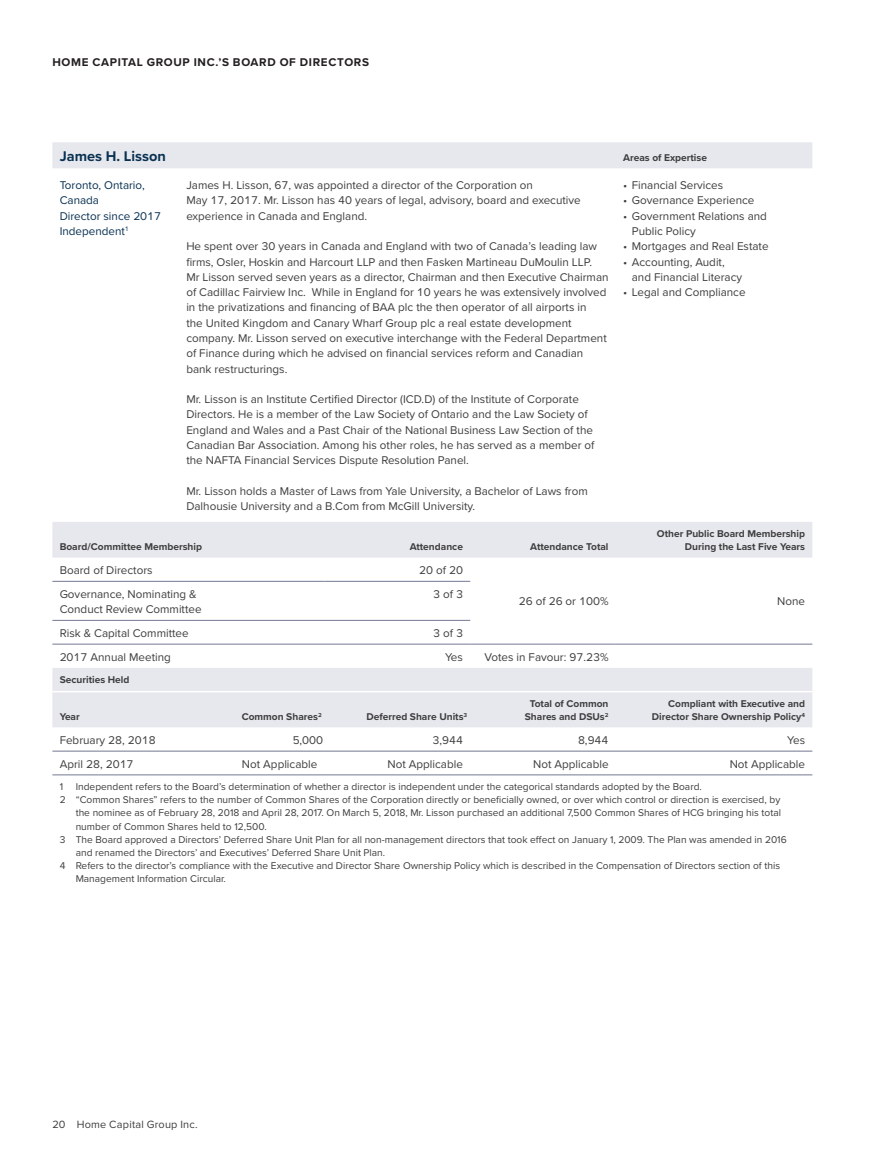
<style>
.page{position:relative;width:891px;height:1161px;background:#fff}
.page>*{position:absolute;margin:0;border:0;box-sizing:border-box;transform-origin:0 0}
.t1{font:700 14.55px "Proxima Nova";color:#093152}
.t2{font:11.7px/15.3px "Proxima Nova";color:#3e3e3f}
.t3{font:11.7px/15.3px "Proxima Nova";color:#093152}
.t4{font:700 11.7px "Proxima Nova";letter-spacing:.06em;color:#231f20}
.t5{font:10.95px "Proxima Nova";letter-spacing:.02em;color:#3e3e3f}
.t6{font:10.2px "Proxima Nova";color:#3e3e3f}
.t7{font:700 10.2px/13px "Proxima Nova";color:#3e3e3f;text-align:right}
</style>
<div class="page">
<svg style="left:52px;top:142px;width:760px;height:585px"></svg>
<hr style="left:325px;top:581px;width:145px;height:1px;background:#737992">
<hr style="left:52px;top:691px;width:760px;height:1px;background:#fff">
<hr style="left:52px;top:581px;width:273px;height:1px;background:#737992">
<hr style="left:52px;top:620px;width:418px;height:1px;background:#737992">
<hr style="left:52px;top:644px;width:418px;height:1px;background:#737992">
<hr style="left:616px;top:644px;width:196px;height:1px;background:#737992">
<hr style="left:470px;top:644px;width:146px;height:1px;background:#737992">
<hr style="left:52px;top:775px;width:760px;height:1px;background:#737992">
<hr style="left:52px;top:751px;width:760px;height:1px;background:#71778f">
<p class="t4" style="left:52px;top:57px;width:318px">HOME CAPITAL GROUP INC.’S BOARD OF DIRECTORS</p>
<p class="t1" style="left:60px;top:151px;width:108px">James H. Lisson</p>
<p class="t7" style="left:623px;top:152px;width:85px">Areas of Expertise</p>
<p class="t3" style="left:60px;top:178px;width:103px">Toronto, Ontario,<br>Canada<br>Director since 2017<br>Independent<sup>1</sup></p>
<p class="t2" style="left:186px;top:178px;width:396px">James H. Lisson, 67, was appointed a director of the Corporation on<br>May 17, 2017. Mr. Lisson has 40 years of legal, advisory, board and executive experience in Canada and England.</p>
<p class="t2" style="left:186px;top:240px;width:424px">He spent over 30 years in Canada and England with two of Canada’s leading law firms, Osler, Hoskin and Harcourt LLP and then Fasken Martineau DuMoulin LLP.<br>Mr Lisson served seven years as a director, Chairman and then Executive Chairman of Cadillac Fairview Inc. While in England for 10 years he was extensively involved in the privatizations and financing of BAA plc the then operator of all airports in<br>the United Kingdom and Canary Wharf Group plc a real estate development company. Mr. Lisson served on executive interchange with the Federal Department of Finance during which he advised on financial services reform and Canadian bank restructurings.</p>
<p class="t2" style="left:186px;top:392px;width:410px">Mr. Lisson is an Institute Certified Director (ICD.D) of the Institute of Corporate Directors. He is a member of the Law Society of Ontario and the Law Society of England and Wales and a Past Chair of the National Business Law Section of the Canadian Bar Association. Among his other roles, he has served as a member of the NAFTA Financial Services Dispute Resolution Panel.</p>
<p class="t2" style="left:186px;top:484px;width:403px">Mr. Lisson holds a Master of Laws from Yale University, a Bachelor of Laws from<br>Dalhousie University and a B.Com from McGill University.</p>
<p class="t2" style="left:623px;top:178px;width:102px">• Financial Services</p>
<p class="t2" style="left:623px;top:194px;width:133px">• Governance Experience</p>
<p class="t2" style="left:632px;top:209px;width:137px;text-indent:-9px">• Government Relations and<br>Public Policy</p>
<p class="t2" style="left:623px;top:240px;width:147px">• Mortgages and Real Estate</p>
<p class="t2" style="left:632px;top:255px;width:112px;text-indent:-9px">• Accounting, Audit, and Financial Literacy</p>
<p class="t2" style="left:623px;top:285px;width:124px">• Legal and Compliance</p>
<p class="t7" style="left:60px;top:541px;width:144px">Board/Committee Membership</p>
<p class="t7" style="left:410px;top:541px;width:55px">Attendance</p>
<p class="t7" style="left:530px;top:541px;width:80px">Attendance Total</p>
<p class="t2" style="left:60px;top:563px;width:94px">Board of Directors</p>
<p class="t2" style="left:419px;top:563px;width:45px">20 of 20</p>
<p class="t7" style="left:657px;top:528px;width:150px">Other Public Board Membership<br>During the Last Five Years</p>
<p class="t2" style="left:60px;top:587px;width:143px">Governance, Nominating &amp;<br>Conduct Review Committee</p>
<p class="t2" style="left:433px;top:587px;width:31px">3 of 3</p>
<p class="t2" style="left:60px;top:626px;width:131px">Risk &amp; Capital Committee</p>
<p class="t2" style="left:433px;top:626px;width:31px">3 of 3</p>
<p class="t2" style="left:60px;top:650px;width:113px">2017 Annual Meeting</p>
<p class="t2" style="left:445px;top:650px;width:19px">Yes</p>
<p class="t2" style="left:485px;top:650px;width:125px">Votes in Favour: 97.23%</p>
<p class="t7" style="left:60px;top:674px;width:71px">Securities Held</p>
<p class="t7" style="left:60px;top:711px;width:22px">Year</p>
<p class="t7" style="left:242px;top:711px;width:82px">Common Shares<sup>2</sup></p>
<p class="t7" style="left:366px;top:711px;width:102px">Deferred Share Units<sup>3</sup></p>
<p class="t2" style="left:519px;top:595px;width:91px">26 of 26 or 100%</p>
<p class="t2" style="left:777px;top:595px;width:29px">None</p>
<p class="t7" style="left:525px;top:698px;width:85px;text-align:center">Total of Common<br>Shares and DSUs<sup>2</sup></p>
<p class="t7" style="left:652px;top:698px;width:155px">Compliant with Executive and<br>Director Share Ownership Policy<sup>4</sup></p>
<p class="t2" style="left:60px;top:733px;width:98px">February 28, 2018</p>
<p class="t2" style="left:293px;top:733px;width:32px">5,000</p>
<p class="t2" style="left:432px;top:733px;width:32px">3,944</p>
<p class="t2" style="left:578px;top:733px;width:32px">8,944</p>
<p class="t2" style="left:787px;top:733px;width:19px">Yes</p>
<p class="t2" style="left:60px;top:757px;width:75px">April 28, 2017</p>
<p class="t2" style="left:242px;top:757px;width:77px">Not Applicable</p>
<p class="t2" style="left:388px;top:757px;width:77px">Not Applicable</p>
<p class="t2" style="left:533px;top:757px;width:77px">Not Applicable</p>
<p class="t2" style="left:730px;top:757px;width:77px">Not Applicable</p>
<p class="t6" style="left:60px;top:783px;width:644px">1 Independent refers to the Board’s determination of whether a director is independent under the categorical standards adopted by the Board.</p>
<p class="t6" style="left:60px;top:796px;width:722px">2 “Common Shares” refers to the number of Common Shares of the Corporation directly or beneficially owned, or over which control or direction is exercised, by</p>
<p class="t6" style="left:76px;top:809px;width:707px">the nominee as of February 28, 2018 and April 28, 2017. On March 5, 2018, Mr. Lisson purchased an additional 7,500 Common Shares of HCG bringing his total</p>
<p class="t6" style="left:76px;top:822px;width:193px">number of Common Shares held to 12,500.</p>
<p class="t6" style="left:60px;top:835px;width:729px">3 The Board approved a Directors’ Deferred Share Unit Plan for all non-management directors that took effect on January 1, 2009. The Plan was amended in 2016</p>
<p class="t6" style="left:76px;top:848px;width:311px">and renamed the Directors’ and Executives’ Deferred Share Unit Plan.</p>
<p class="t6" style="left:60px;top:862px;width:722px">4 Refers to the director’s compliance with the Executive and Director Share Ownership Policy which is described in the Compensation of Directors section of this</p>
<p class="t6" style="left:76px;top:875px;width:152px">Management Information Circular.</p>
<p class="t5" style="left:52px;top:1120px;width:147px">20 Home Capital Group Inc.</p>
</div>
